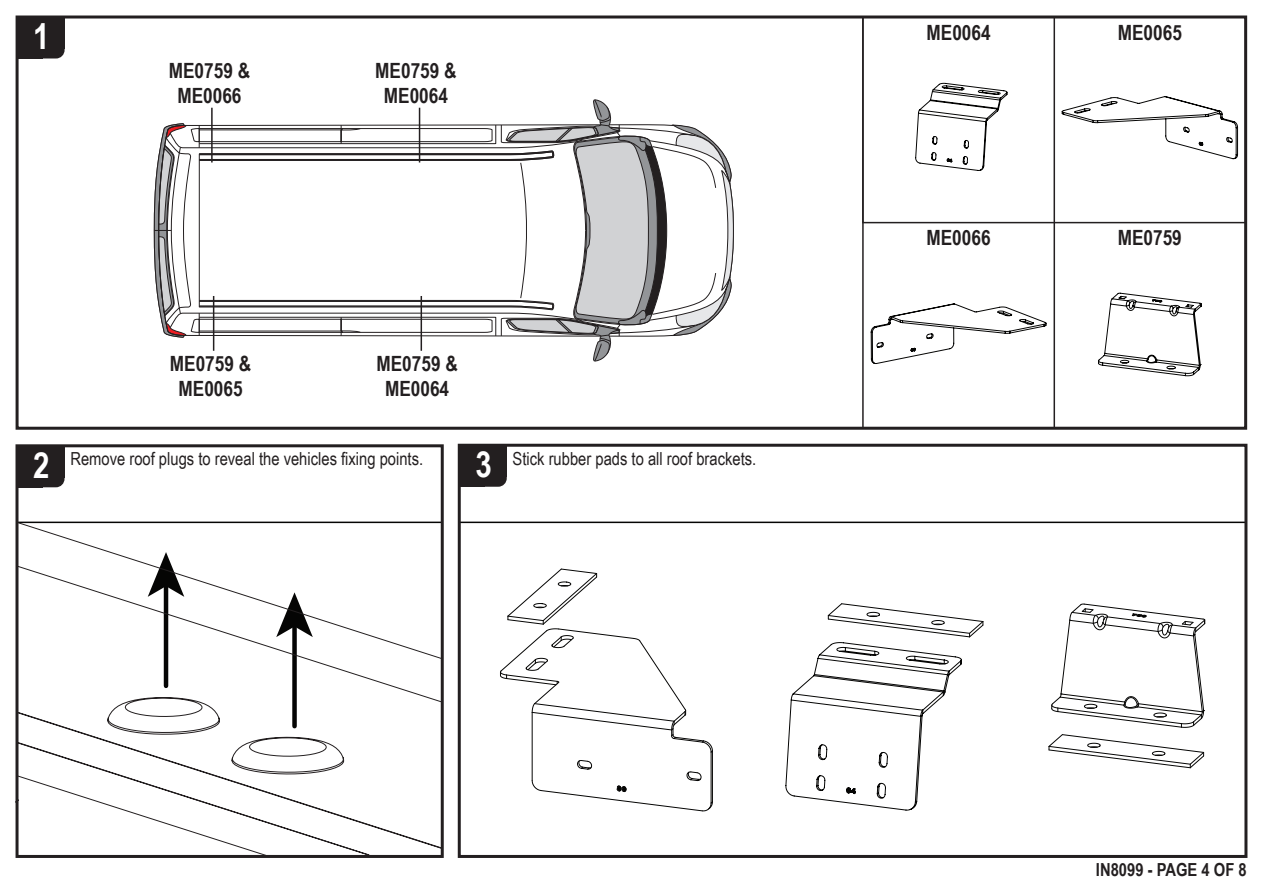
<style>
.page{position:relative;width:1263px;height:893px;background:#fff}
.page>*{position:absolute;margin:0;border:0;box-sizing:border-box;transform-origin:0 0}
.t1{font:700 36px "Arial Narrow";color:#fff}
.t2{font:700 21px/25.2px "Arial Narrow";color:#231f20;text-align:center}
.t3{font:18px "Arial Narrow";color:#231f20}
.t4{font:700 18px "Arial Narrow";color:#231f20}
</style>
<div class="page">
<div style="left:17px;top:17px;width:48px;height:42px;background:#231f20;border-radius:9px"></div>
<div style="left:17px;top:17px;width:26px;height:42px;background:#231f20"></div>
<div style="left:17px;top:17px;width:48px;height:32px;background:#231f20"></div>
<div style="left:16px;top:16px;width:1231px;height:414px;border:3px solid #231f20"></div>
<svg style="left:154px;top:99px;width:580px;height:262px"></svg>
<svg style="left:1098px;top:293px;width:103px;height:83px"></svg>
<div style="left:862px;top:16px;width:193px;height:413px;border:2px solid #231f20"></div>
<div style="left:862px;top:16px;width:384px;height:207px;border:2px solid #231f20"></div>
<svg style="left:1048px;top:734px;width:156px;height:34px"></svg>
<svg style="left:1051px;top:604px;width:154px;height:124px"></svg>
<hr style="left:712px;top:751px;width:1px;height:51px;background:#050504">
<hr style="left:532px;top:712px;width:1px;height:68px;background:#050504">
<hr style="left:711px;top:752px;width:1px;height:51px;background:#050504">
<svg style="left:532px;top:759px;width:181px;height:52px"></svg>
<svg style="left:500px;top:568px;width:213px;height:185px"></svg>
<svg style="left:785px;top:603px;width:199px;height:207px"></svg>
<svg style="left:915px;top:83px;width:92px;height:88px"></svg>
<svg style="left:1062px;top:96px;width:176px;height:63px"></svg>
<svg style="left:871px;top:303px;width:175px;height:61px"></svg>
<div style="left:458px;top:444px;width:789px;height:414px;border:3px solid #231f20"></div>
<svg style="left:15px;top:444px;width:429px;height:414px"></svg>
<hr style="left:213px;top:296px;width:1px;height:55px;background:#231f20">
<div style="left:459px;top:445px;width:48px;height:42px;background:#231f20;border-radius:9px"></div>
<div style="left:459px;top:445px;width:26px;height:42px;background:#231f20"></div>
<div style="left:459px;top:445px;width:48px;height:32px;background:#231f20"></div>
<hr style="left:211px;top:108px;width:2px;height:55px;background:#231f20">
<svg style="left:16px;top:521px;width:427px;height:335px"></svg>
<hr style="left:421px;top:296px;width:1px;height:55px;background:#231f20">
<hr style="left:419px;top:108px;width:1px;height:55px;background:#231f20">
<h1 class="t1" style="left:33px;top:9px;width:18px">1</h1>
<p class="t2" style="left:1118px;top:19px;width:66px">ME0065</p>
<p class="t2" style="left:926px;top:19px;width:66px">ME0064</p>
<p class="t2" style="left:169px;top:57px;width:83px">ME0759 &amp;<br>ME0066</p>
<p class="t2" style="left:375px;top:57px;width:83px">ME0759 &amp;<br>ME0064</p>
<p class="t2" style="left:170px;top:350px;width:83px">ME0759 &amp;<br>ME0065</p>
<p class="t2" style="left:376px;top:350px;width:83px">ME0759 &amp;<br>ME0064</p>
<h1 class="t1" style="left:33px;top:438px;width:18px">2</h1>
<h1 class="t1" style="left:475px;top:437px;width:18px">3</h1>
<p class="t3" style="left:70px;top:445px;width:354px">Remove roof plugs to reveal the vehicles fixing points.</p>
<p class="t3" style="left:513px;top:445px;width:245px">Stick rubber pads to all roof brackets.</p>
<p class="t2" style="left:926px;top:224px;width:66px">ME0066</p>
<p class="t2" style="left:1118px;top:224px;width:66px">ME0759</p>
<p class="t4" style="left:1096px;top:856px;width:152px">IN8099 - PAGE 4 OF 8</p>
</div>
